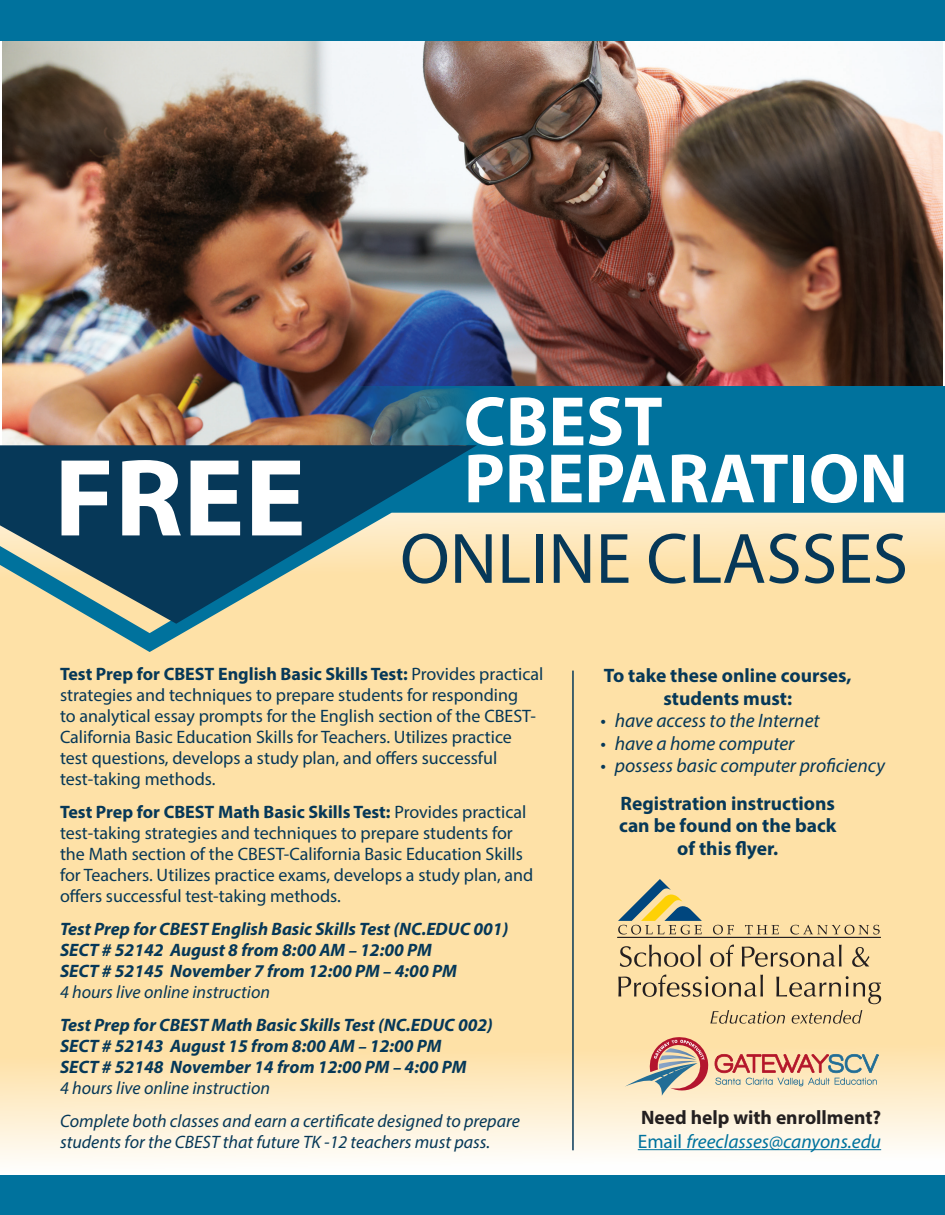
<style>
.page{position:relative;width:945px;height:1215px;background:#fff}
.page>*{position:absolute;margin:0;border:0;box-sizing:border-box;transform-origin:0 0}
.t1{font:700 111px "Myriad Pro";color:#fff;scale:1.04 1}
.t2{font:72px "Myriad Pro";color:#063858}
.t3{font:700 70.5px "Myriad Pro";color:#fff}
.t4{font:700 19.5px/22.5px "Myriad Pro";color:#063858;text-align:center}
.t5{font:italic 19.5px "Myriad Pro";color:#063858}
.t6{font:italic 19.5px "Myriad Pro";color:#00729d}
.t7{font:700 19.5px "Myriad Pro";color:#231f20}
.t8{font:18px/21px "Myriad Pro";color:#063858}
.t9{font:italic 700 18px "Myriad Pro";color:#063858}
.t10{font:italic 18px/21px "Myriad Pro";color:#063858}
.s1{font-weight:700}
.s2{font-size:16.5px}
.s3{font-style:normal}
</style>
<div class="page">
<img style="left:2px;top:40px;width:941px;height:397px">
<div style="left:0;top:450px;width:945px;height:441px;background:#fee1a7"></div>
<svg style="left:0;top:891px;width:945px;height:285px;background:#fce7bc"></svg>
<svg style="left:2px;top:437px;width:943px;height:215px"></svg>
<svg style="left:0;top:445px;width:477px;height:179px;fill:#063858"></svg>
<div style="left:0;top:0;width:945px;height:40px;background:#00729d"></div>
<hr style="left:638px;top:1149px;width:243px;height:1px;background:#00729d">
<hr style="left:572px;top:671px;width:2px;height:479px;background:#063858">
<svg style="left:713px;top:925px;width:21px;height:10px"></svg>
<svg style="left:745px;top:925px;width:34px;height:9px"></svg>
<svg style="left:790px;top:925px;width:90px;height:10px"></svg>
<hr style="left:617px;top:937px;width:264px;height:1px;background:#231f20">
<svg style="left:618px;top:879px;width:84px;height:56px"></svg>
<svg style="left:620px;top:945px;width:81px;height:22px;background:#cbb487"></svg>
<svg style="left:710px;top:945px;width:24px;height:22px"></svg>
<svg style="left:742px;top:945px;width:100px;height:22px;background:#ccb488"></svg>
<svg style="left:852px;top:947px;width:18px;height:20px"></svg>
<svg style="left:618px;top:975px;width:145px;height:22px;background:#cdb588"></svg>
<svg style="left:776px;top:976px;width:105px;height:28px;background:#d7bf8f"></svg>
<svg style="left:710px;top:1010px;width:75px;height:14px"></svg>
<svg style="left:792px;top:1010px;width:70px;height:14px"></svg>
<div style="left:0;top:1176px;width:945px;height:39px;background:#00729d"></div>
<svg style="left:625px;top:1037px;width:254px;height:59px;background:#e1c3a4"></svg>
<svg style="left:216px;top:386px;width:729px;height:59px;background:#227192"></svg>
<p class="t1" style="left:54px;top:426px;width:244px">FREE</p>
<p class="t3" style="left:464px;top:376px;width:200px">CBEST</p>
<p class="t3" style="left:464px;top:433px;width:446px">PREPARATION</p>
<p class="t2" style="left:400px;top:514px;width:509px">ONLINE CLASSES</p>
<p class="t8" style="left:60px;top:663px;width:485px"><span class="s1">Test Prep for CBEST English Basic Skills Test:</span> Provides practical strategies and techniques to prepare students for responding<br>to analytical essay prompts for the English section of the CBEST-California Basic Education Skills for Teachers. Utilizes practice test questions, develops a study plan, and offers successful test-taking methods.</p>
<p class="t8" style="left:60px;top:801px;width:475px"><span class="s1">Test Prep for CBEST Math Basic Skills Test:</span> Provides practical test-taking strategies and techniques to prepare students for the Math section of the CBEST-California Basic Education Skills for Teachers. Utilizes practice exams, develops a study plan, and offers successful test-taking methods.</p>
<p class="t9" style="left:60px;top:917px;width:450px">Test Prep for CBEST English Basic Skills Test (NC.EDUC 001)</p>
<p class="t9" style="left:60px;top:938px;width:374px">SECT # 52142 August 8 from 8:00 AM <span class="s2">–</span> 12:00 PM</p>
<p class="t9" style="left:60px;top:959px;width:398px">SECT # 52145 November 7 from 12:00 PM <span class="s2">–</span> 4:00 PM</p>
<p class="t10" style="left:60px;top:981px;width:212px">4 hours live online instruction</p>
<p class="t9" style="left:60px;top:1013px;width:434px">Test Prep for CBEST Math Basic Skills Test (NC.EDUC 002)</p>
<p class="t9" style="left:60px;top:1034px;width:383px">SECT # 52143 August 15 from 8:00 AM <span class="s2">–</span> 12:00 PM</p>
<p class="t9" style="left:60px;top:1055px;width:408px">SECT # 52148 November 14 from 12:00 PM <span class="s2">–</span> 4:00 PM</p>
<p class="t10" style="left:60px;top:1077px;width:212px">4 hours live online instruction</p>
<p class="t10" style="left:60px;top:1110px;width:461px">Complete both classes and earn a certificate designed to prepare students for the CBEST that future TK -12 teachers must pass.</p>
<p class="t7" style="left:641px;top:1105px;width:242px">Need help with enrollment?</p>
<p class="t4" style="left:604px;top:664px;width:249px">To take these online courses, students must:</p>
<p class="t5" style="left:600px;top:709px;width:221px">• have access to the Internet</p>
<p class="t5" style="left:600px;top:731px;width:196px">• have a home computer</p>
<p class="t5" style="left:600px;top:754px;width:286px">• possess basic computer proficiency</p>
<p class="t4" style="left:619px;top:791px;width:219px">Registration instructions can be found on the back of this flyer.</p>
<p class="t6" style="left:638px;top:1129px;width:245px"><span class="s3">Email</span> freeclasses@canyons.edu</p>
</div>
